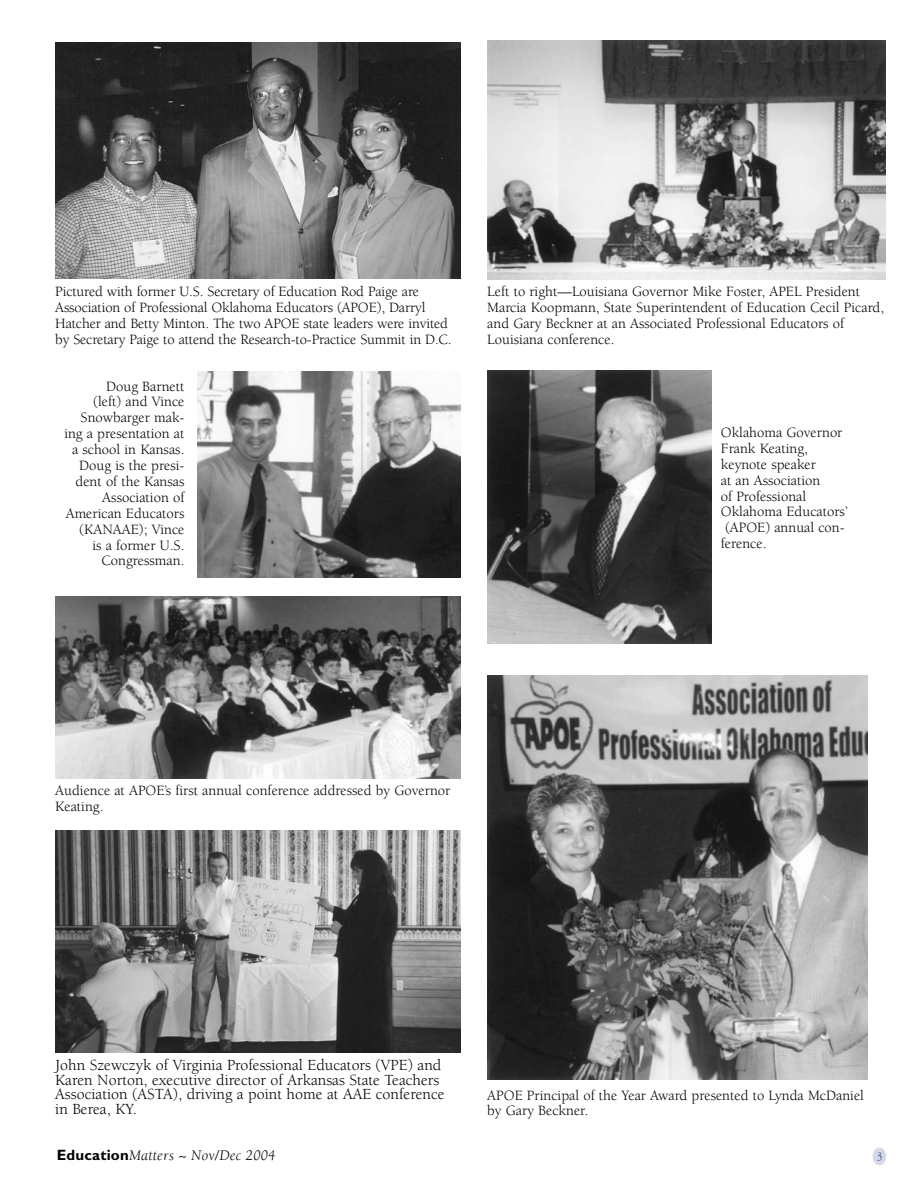
<style>
.page{position:relative;width:918px;height:1188px;background:#fff}
.page>*{position:absolute;margin:0;border:0;box-sizing:border-box;transform-origin:0 0}
.t1{font:15.9px/14.7px "Berkeley";color:#000}
.t2{font:italic 15px "Berkeley";letter-spacing:.015em;color:#000}
.t3{font:14.7px/15.9px "Berkeley";color:#000}
.t4{font:300 condensed 12px "Garamond";color:#333f7f}
.s1{font-family:"Gill Sans";font-weight:700;font-style:normal}
.s2{font-style:normal}
</style>
<div class="page">
<img style="left:487px;top:40px;width:399px;height:239px">
<img style="left:487px;top:371px;width:225px;height:273px">
<img style="left:55px;top:597px;width:405px;height:182px">
<img style="left:198px;top:371px;width:262px;height:206px">
<img style="left:487px;top:675px;width:380px;height:405px">
<img style="left:55px;top:42px;width:405px;height:237px">
<div style="left:873px;top:1148px;width:13px;height:17px;background:#d6d9e5;border-radius:50%"></div>
<img style="left:55px;top:831px;width:405px;height:221px">
<p class="t3" style="left:55px;top:284px;width:398px">Pictured with former U.S. Secretary of Education Rod Paige are Association of Professional Oklahoma Educators (APOE), Darryl Hatcher and Betty Minton. The two APOE state leaders were invited by Secretary Paige to attend the Research-to-Practice Summit in D.C.</p>
<p class="t3" style="left:64px;top:378px;width:122px;text-align:right">Doug Barnett<br>(left) and Vince<br>Snowbarger mak&shy;ing a presentation at a school in Kansas.<br>Doug is the presi&shy;dent of the Kansas<br>Association of<br>American Educators (KANAAE); Vince<br>is a former U.S.<br>Congressman.</p>
<p class="t3" style="left:487px;top:284px;width:398px">Left to right—Louisiana Governor Mike Foster, APEL President Marcia Koopmann, State Superintendent of Education Cecil Picard, and Gary Beckner at an Associated Professional Educators of Louisiana conference.</p>
<p class="t3" style="left:721px;top:425px;width:128px">Oklahoma Governor<br>Frank Keating, keynote speaker<br>at an Association<br>of Professional<br>Oklahoma Educators’ (APOE) annual con&shy;ference.</p>
<p class="t3" style="left:55px;top:783px;width:397px">Audience at APOE’s first annual conference addressed by Governor<br>Keating.</p>
<p class="t1" style="left:55px;top:1058px;width:391px">John Szewczyk of Virginia Professional Educators (VPE) and Karen Norton, executive director of Arkansas State Teachers Association (ASTA), driving a point home at AAE conference in Berea, KY.</p>
<p class="t3" style="left:487px;top:1087px;width:378px">APOE Principal of the Year Award presented to Lynda McDaniel by Gary Beckner.</p>
<p class="t2" style="left:57px;top:1148px;width:220px"><span class="s1">Education</span>Matters <span class="s2">~</span> Nov/Dec 2004</p>
<p class="t4" style="left:877px;top:1149px;width:6px">3</p>
</div>
